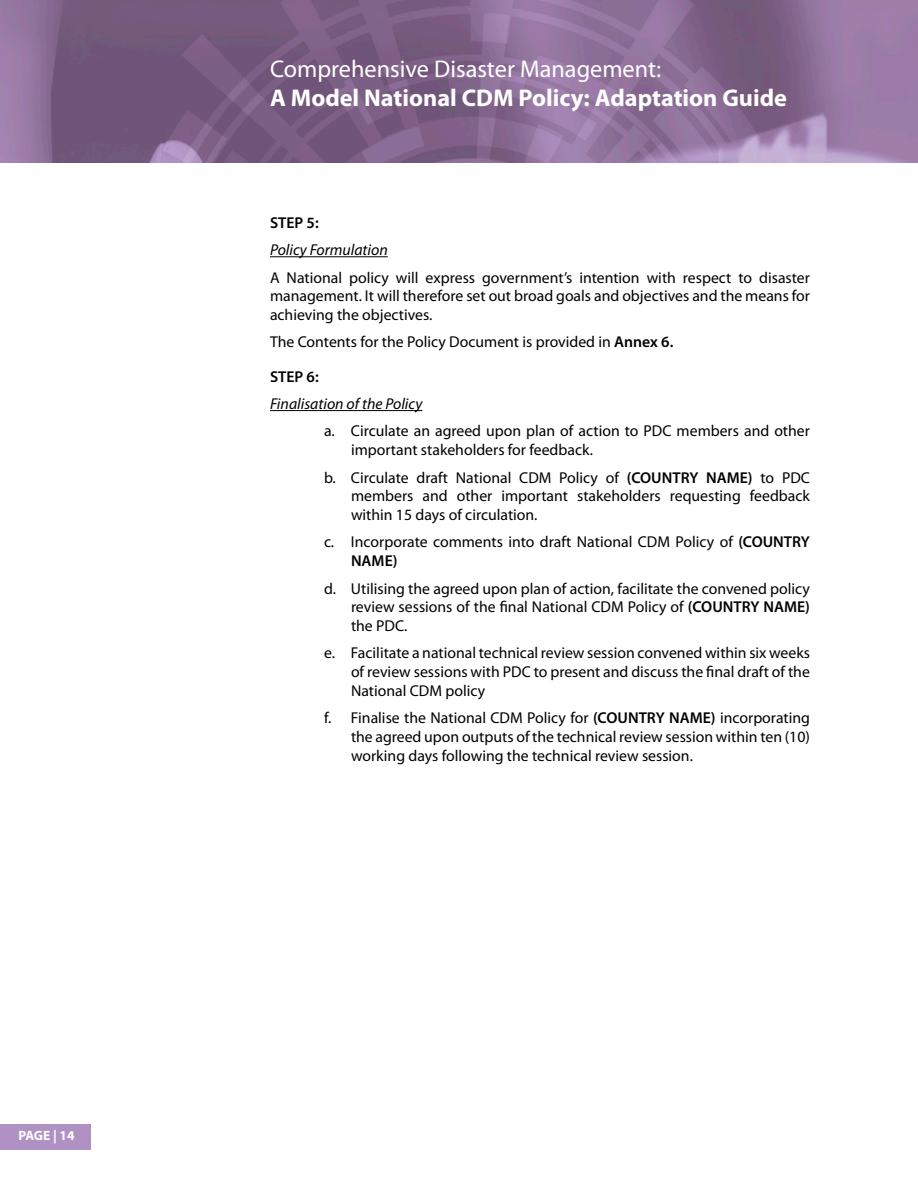
<style>
.page{position:relative;width:918px;height:1188px;background:#fff}
.page>*{position:absolute;margin:0;border:0;box-sizing:border-box;transform-origin:0 0}
.t1{font:700 24.3px "Myriad Pro";color:#fff}
.t2{font:24.3px "Myriad Pro";color:#fff}
.Tabbed_Text_2{font:15.75px/18.8px "Myriad Pro";color:#000;text-align:justify}
.Body_Text{font:15.75px/18.8px "Myriad Pro";color:#000;text-align:justify}
.Body_Text-2{font:italic 15.75px "Myriad Pro";color:#000}
.Body_Text-3{font:600 15.75px "Myriad Pro";color:#000}
.t3{font:700 13.5px "Myriad Pro";letter-spacing:-.01em;color:#fff}
.s1{font-weight:600}
</style>
<div class="page">
<img style="left:0;top:0;width:918px;height:162px">
<div style="left:0;top:1125px;width:90px;height:25px;background:#af91c3"></div>
<hr style="left:270px;top:256px;width:118px;height:1px;background:#000">
<hr style="left:270px;top:410px;width:152px;height:1px;background:#000">
<p class="t3" style="left:18px;top:1128px;width:58px">PAGE | 14</p>
<p class="t2" style="left:270px;top:56px;width:393px">Comprehensive Disaster Management:</p>
<p class="t1" style="left:270px;top:84px;width:519px">A Model National CDM Policy: Adaptation Guide</p>
<p class="Body_Text-3" style="left:270px;top:214px;width:50px">STEP 5:</p>
<p class="Body_Text-2" style="left:270px;top:241px;width:119px">Policy Formulation</p>
<p class="Body_Text" style="left:270px;top:268px;width:542px">A National policy will express government’s intention with respect to disaster management. It will therefore set out broad goals and objectives and the means for achieving the objectives.</p>
<p class="Body_Text" style="left:270px;top:333px;width:405px">The Contents for the Policy Document is provided in <span class="s1">Annex 6.</span></p>
<p class="Body_Text-3" style="left:270px;top:368px;width:50px">STEP 6:</p>
<p class="Body_Text-2" style="left:270px;top:395px;width:154px">Finalisation of the Policy</p>
<p class="Tabbed_Text_2" style="left:351px;top:422px;width:460px;text-indent:-27px">a. Circulate an agreed upon plan of action to PDC members and other important stakeholders for feedback.</p>
<p class="Tabbed_Text_2" style="left:351px;top:468px;width:461px;text-indent:-27px">b. Circulate draft National CDM Policy of <span class="s1">(COUNTRY NAME)</span> to PDC members and other important stakeholders requesting feedback within 15 days of circulation.</p>
<p class="Tabbed_Text_2" style="left:351px;top:533px;width:461px;text-indent:-27px">c. Incorporate comments into draft National CDM Policy of <span class="s1">(COUNTRY<br>NAME)</span></p>
<p class="Tabbed_Text_2" style="left:351px;top:579px;width:460px;text-indent:-27px">d. Utilising the agreed upon plan of action, facilitate the convened policy review sessions of the final National CDM Policy of <span class="s1">(COUNTRY NAME) </span>the PDC.</p>
<p class="Tabbed_Text_2" style="left:351px;top:644px;width:461px;text-indent:-27px">e. Facilitate a national technical review session convened within six weeks of review sessions with PDC to present and discuss the final draft of the National CDM policy</p>
<p class="Tabbed_Text_2" style="left:351px;top:709px;width:460px;text-indent:-27px">f. Finalise the National CDM Policy for <span class="s1">(COUNTRY NAME)</span> incorporating the agreed upon outputs of the technical review session within ten (10) working days following the technical review session.</p>
</div>
